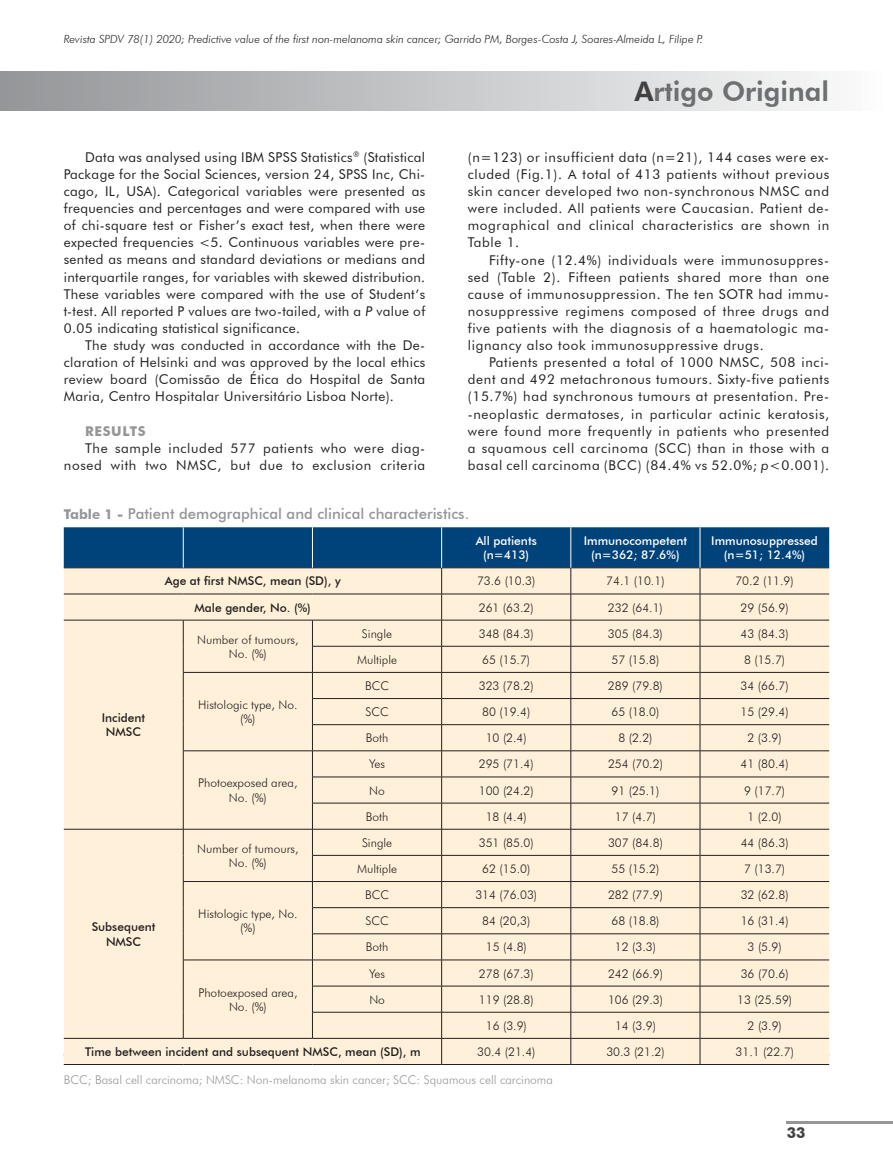
<style>
.page{position:relative;width:893px;height:1170px;background:#fff}
.page>*{position:absolute;margin:0;border:0;box-sizing:border-box;transform-origin:0 0}
.t1{font:800 27px "Futura BT";color:#6d6f71}
.t2{font:500 15px "Futura BT";color:#949698}
.t3{font:700 15px "Futura BT";color:#414142}
.t4{font:13.5px/17.1px "Futura BT";letter-spacing:.05em;color:#231f20;text-align:justify}
.t5{font:700 13.5px "Futura BT";letter-spacing:.05em;color:#949698}
.t6{font:300 12px/14.4px "Futura BT";color:#231f20;text-align:center}
.t7{font:500 12px/14.4px "Futura BT";color:#231f20;text-align:center}
.t8{font:300 12px "Futura BT";color:#949698}
.t9{font:500 12px/14.4px "Futura BT";color:#fff;text-align:center}
.t10{font:italic 300 11.25px "Futura BT";color:#231f20}
.s1{font-style:italic}
.s2{color:#414142}
.s3{font-weight:700;font-size:13.5px}
</style>
<div class="page">
<hr style="left:787px;top:1120px;width:106px;height:3px;background:#949698">
<div style="left:0;top:72px;width:893px;height:38px;background:linear-gradient(to right,#939598,#fcfdfd)"></div>
<hr style="left:64px;top:1064px;width:119px;height:1px;background:#231f20">
<hr style="left:183px;top:1064px;width:129px;height:1px;background:#231f20">
<hr style="left:312px;top:1064px;width:130px;height:1px;background:#231f20">
<hr style="left:442px;top:1064px;width:129px;height:1px;background:#231f20">
<hr style="left:571px;top:1064px;width:129px;height:1px;background:#231f20">
<hr style="left:700px;top:1064px;width:129px;height:1px;background:#231f20">
<svg style="left:64px;top:527px;width:765px;height:537px;background:#e5decc"></svg>
<p class="t10" style="left:64px;top:32px;width:641px">Revista SPDV 78(1) 2020; Predictive value of the first non-melanoma skin cancer; Garrido PM, Borges-Costa J, Soares-Almeida L, Filipe P.</p>
<p class="t4" style="left:64px;top:148px;width:363px;text-indent:21px">Data was analysed using IBM SPSS Statistics<sup>®</sup> (Statistical Package for the Social Sciences, version 24, SPSS Inc, Chi&shy;cago, IL, USA). Categorical variables were presented as frequencies and percentages and were compared with use of chi-square test or Fisher’s exact test, when there were expected frequencies &lt;5. Continuous variables were pre&shy;sented as means and standard deviations or medians and interquartile ranges, for variables with skewed distribution.<br>These variables were compared with the use of Student’s t-test. All reported P values are two-tailed, with a <span class="s1">P</span> value of 0.05 indicating statistical significance.</p>
<p class="t4" style="left:64px;top:336px;width:363px;text-indent:21px">The study was conducted in accordance with the De&shy;claration of Helsinki and was approved by the local ethics review board (Comissão de Ética do Hospital de Santa Maria, Centro Hospitalar Universitário Lisboa Norte).</p>
<p class="t5" style="left:85px;top:422px;width:62px">RESULTS</p>
<p class="t4" style="left:64px;top:439px;width:363px;text-align:right">The sample included 577 patients who were diag&shy;nosed with two NMSC, but due to exclusion criteria</p>
<h1 class="t1" style="left:634px;top:75px;width:196px"><span class="s2">A</span>rtigo Original</h1>
<p class="t4" style="left:468px;top:148px;width:363px">(n=123) or insufficient data (n=21), 144 cases were ex&shy;cluded (Fig.1). A total of 413 patients without previous skin cancer developed two non-synchronous NMSC and were included. All patients were Caucasian. Patient de&shy;mographical and clinical characteristics are shown in Table 1.</p>
<p class="t4" style="left:468px;top:251px;width:363px;text-indent:21px">Fifty-one (12.4%) individuals were immunosuppres&shy;sed (Table 2). Fifteen patients shared more than one cause of immunosuppression. The ten SOTR had immu&shy;nosuppressive regimens composed of three drugs and five patients with the diagnosis of a haematologic ma&shy;lignancy also took immunosuppressive drugs.</p>
<p class="t4" style="left:468px;top:354px;width:363px;text-indent:21px">Patients presented a total of 1000 NMSC, 508 inci&shy;dent and 492 metachronous tumours. Sixty-five patients (15.7%) had synchronous tumours at presentation. Pre--neoplastic dermatoses, in particular actinic keratosis, were found more frequently in patients who presented a squamous cell carcinoma (SCC) than in those with a basal cell carcinoma (BCC) (84.4% vs 52.0%; <span class="s1">p</span>&lt;0.001).</p>
<p class="t2" style="left:64px;top:504px;width:407px"><span class="s3">Table 1 -</span> Patient demographical and clinical characteristics.</p>
<p class="t9" style="left:476px;top:533px;width:63px">All patients (n=413)</p>
<p class="t9" style="left:584px;top:533px;width:105px">Immunocompetent (n=362; 87.6%)</p>
<p class="t9" style="left:711px;top:533px;width:108px">Immunosuppressed (n=51; 12.4%)</p>
<p class="t7" style="left:165px;top:574px;width:177px">Age at first NMSC, mean (SD), y</p>
<p class="t6" style="left:477px;top:574px;width:60px">73.6 (10.3)</p>
<p class="t6" style="left:606px;top:574px;width:60px">74.1 (10.1)</p>
<p class="t6" style="left:735px;top:574px;width:60px">70.2 (11.9)</p>
<p class="t7" style="left:195px;top:600px;width:118px">Male gender, No. (%)</p>
<p class="t6" style="left:479px;top:600px;width:56px">261 (63.2)</p>
<p class="t6" style="left:608px;top:600px;width:56px">232 (64.1)</p>
<p class="t6" style="left:741px;top:600px;width:50px">29 (56.9)</p>
<p class="t7" style="left:102px;top:710px;width:45px">Incident<br>NMSC</p>
<p class="t7" style="left:92px;top:919px;width:65px">Subsequent<br>NMSC</p>
<p class="t6" style="left:197px;top:632px;width:103px">Number of tumours,<br>No. (%)</p>
<p class="t6" style="left:362px;top:626px;width:32px">Single</p>
<p class="t6" style="left:479px;top:626px;width:56px">348 (84.3)</p>
<p class="t6" style="left:608px;top:626px;width:56px">305 (84.3)</p>
<p class="t6" style="left:741px;top:626px;width:50px">43 (84.3)</p>
<p class="t6" style="left:357px;top:652px;width:42px">Multiple</p>
<p class="t6" style="left:482px;top:652px;width:50px">65 (15.7)</p>
<p class="t6" style="left:611px;top:652px;width:50px">57 (15.8)</p>
<p class="t6" style="left:744px;top:652px;width:43px">8 (15.7)</p>
<p class="t6" style="left:198px;top:697px;width:101px">Histologic type, No. (%)</p>
<p class="t6" style="left:198px;top:775px;width:101px">Photoexposed area,<br>No. (%)</p>
<p class="t6" style="left:365px;top:678px;width:25px">BCC</p>
<p class="t6" style="left:479px;top:678px;width:56px">323 (78.2)</p>
<p class="t6" style="left:608px;top:678px;width:56px">289 (79.8)</p>
<p class="t6" style="left:741px;top:678px;width:50px">34 (66.7)</p>
<p class="t6" style="left:365px;top:704px;width:25px">SCC</p>
<p class="t6" style="left:482px;top:704px;width:50px">80 (19.4)</p>
<p class="t6" style="left:611px;top:704px;width:50px">65 (18.0)</p>
<p class="t6" style="left:741px;top:704px;width:50px">15 (29.4)</p>
<p class="t6" style="left:366px;top:730px;width:24px">Both</p>
<p class="t6" style="left:486px;top:730px;width:43px">10 (2.4)</p>
<p class="t6" style="left:618px;top:730px;width:36px">8 (2.2)</p>
<p class="t6" style="left:747px;top:730px;width:36px">2 (3.9)</p>
<p class="t6" style="left:369px;top:756px;width:17px">Yes</p>
<p class="t6" style="left:479px;top:756px;width:56px">295 (71.4)</p>
<p class="t6" style="left:608px;top:756px;width:56px">254 (70.2)</p>
<p class="t6" style="left:741px;top:756px;width:50px">41 (80.4)</p>
<p class="t6" style="left:369px;top:783px;width:17px">No</p>
<p class="t6" style="left:479px;top:783px;width:56px">100 (24.2)</p>
<p class="t6" style="left:611px;top:783px;width:50px">91 (25.1)</p>
<p class="t6" style="left:744px;top:783px;width:43px">9 (17.7)</p>
<p class="t6" style="left:366px;top:809px;width:24px">Both</p>
<p class="t6" style="left:486px;top:809px;width:43px">18 (4.4)</p>
<p class="t6" style="left:615px;top:809px;width:43px">17 (4.7)</p>
<p class="t6" style="left:748px;top:809px;width:36px">1 (2.0)</p>
<p class="t6" style="left:197px;top:841px;width:103px">Number of tumours,<br>No. (%)</p>
<p class="t6" style="left:362px;top:835px;width:32px">Single</p>
<p class="t6" style="left:479px;top:835px;width:56px">351 (85.0)</p>
<p class="t6" style="left:608px;top:835px;width:56px">307 (84.8)</p>
<p class="t6" style="left:741px;top:835px;width:50px">44 (86.3)</p>
<p class="t6" style="left:357px;top:861px;width:42px">Multiple</p>
<p class="t6" style="left:482px;top:861px;width:50px">62 (15.0)</p>
<p class="t6" style="left:611px;top:861px;width:50px">55 (15.2)</p>
<p class="t6" style="left:744px;top:861px;width:43px">7 (13.7)</p>
<p class="t6" style="left:198px;top:906px;width:101px">Histologic type, No. (%)</p>
<p class="t6" style="left:365px;top:887px;width:25px">BCC</p>
<p class="t6" style="left:475px;top:887px;width:63px">314 (76.03)</p>
<p class="t6" style="left:608px;top:887px;width:56px">282 (77.9)</p>
<p class="t6" style="left:741px;top:887px;width:50px">32 (62.8)</p>
<p class="t6" style="left:366px;top:913px;width:25px">SCC</p>
<p class="t6" style="left:482px;top:913px;width:50px">84 (20,3)</p>
<p class="t6" style="left:611px;top:913px;width:50px">68 (18.8)</p>
<p class="t6" style="left:741px;top:913px;width:50px">16 (31.4)</p>
<p class="t6" style="left:366px;top:939px;width:24px">Both</p>
<p class="t6" style="left:486px;top:939px;width:43px">15 (4.8)</p>
<p class="t6" style="left:615px;top:939px;width:43px">12 (3.3)</p>
<p class="t6" style="left:748px;top:939px;width:36px">3 (5.9)</p>
<p class="t6" style="left:369px;top:965px;width:17px">Yes</p>
<p class="t6" style="left:479px;top:965px;width:56px">278 (67.3)</p>
<p class="t6" style="left:608px;top:965px;width:56px">242 (66.9)</p>
<p class="t6" style="left:741px;top:965px;width:50px">36 (70.6)</p>
<p class="t6" style="left:369px;top:992px;width:17px">No</p>
<p class="t6" style="left:479px;top:992px;width:56px">119 (28.8)</p>
<p class="t6" style="left:608px;top:992px;width:56px">106 (29.3)</p>
<p class="t6" style="left:737px;top:992px;width:56px">13 (25.59)</p>
<p class="t6" style="left:486px;top:1018px;width:43px">16 (3.9)</p>
<p class="t6" style="left:615px;top:1018px;width:43px">14 (3.9)</p>
<p class="t6" style="left:748px;top:1018px;width:36px">2 (3.9)</p>
<p class="t7" style="left:85px;top:1044px;width:337px">Time between incident and subsequent NMSC, mean (SD), m</p>
<p class="t6" style="left:477px;top:1044px;width:60px">30.4 (21.4)</p>
<p class="t6" style="left:606px;top:1044px;width:60px">30.3 (21.2)</p>
<p class="t6" style="left:736px;top:1044px;width:60px">31.1 (22.7)</p>
<p class="t8" style="left:64px;top:1072px;width:490px">BCC; Basal cell carcinoma; NMSC: Non-melanoma skin cancer; SCC: Squamous cell carcinoma</p>
<p class="t6" style="left:198px;top:984px;width:101px">Photoexposed area,<br>No. (%)</p>
<p class="t3" style="left:787px;top:1123px;width:20px">33</p>
</div>
